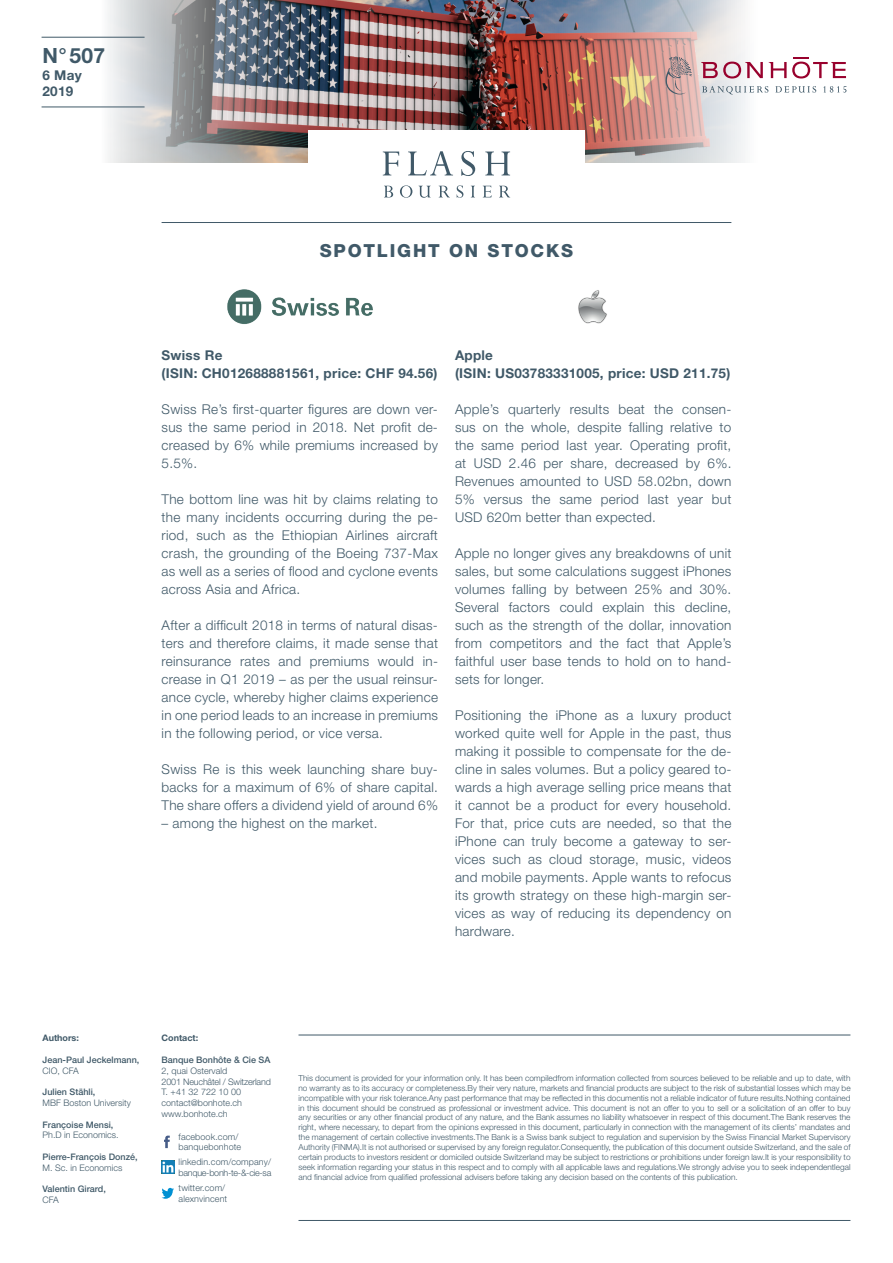
<style>
.page{position:relative;width:893px;height:1263px;background:#fff}
.page>*{position:absolute;margin:0;border:0;box-sizing:border-box;transform-origin:0 0}
.t1{font:700 21px "Helvetica Neue LT Std";color:#405968}
.t2{font:800 18px "Helvetica Neue LT Std";letter-spacing:.1em;color:#405968}
.t3{font:300 13.5px/18px "Helvetica Neue LT Std";letter-spacing:.02em;color:#405968;text-align:justify}
.t4{font:700 13.5px/18px "Helvetica Neue LT Std";letter-spacing:.02em;color:#405968}
.t5{font:300 9px/10.8px "Helvetica Neue LT Std";color:#405968}
.t6{font:500 9px "Helvetica Neue LT Std";color:#405968}
.t7{font:700 9px "Helvetica Neue LT Std";color:#405968}
.t8{font:300 8.25px/9.9px "Helvetica Neue LT Std";color:#405968;text-align:justify}
</style>
<div class="page">
<hr style="left:298px;top:1035px;width:552px;height:1px;background:#405968">
<hr style="left:298px;top:1220px;width:552px;height:1px;background:#405968">
<hr style="left:162px;top:222px;width:569px;height:1px;background:#405968">
<svg style="left:164px;top:1135px;width:6px;height:13px"></svg>
<svg style="left:162px;top:1188px;width:12px;height:11px"></svg>
<svg style="left:161px;top:1161px;width:13px;height:13px"></svg>
<img style="left:227px;top:289px;width:146px;height:35px">
<img style="left:578px;top:290px;width:29px;height:34px">
<svg style="left:63px;top:0;width:280px;height:163px"></svg>
<hr style="left:42px;top:107px;width:103px;height:1px;background:#405968">
<hr style="left:42px;top:37px;width:103px;height:1px;background:#405968">
<div style="left:308px;top:131px;width:277px;height:36px;background:#fff"></div>
<svg style="left:383px;top:166px;width:16px;height:9px"></svg>
<svg style="left:408px;top:166px;width:45px;height:9px"></svg>
<svg style="left:461px;top:166px;width:14px;height:10px"></svg>
<svg style="left:485px;top:166px;width:25px;height:9px"></svg>
<svg style="left:384px;top:186px;width:9px;height:11px"></svg>
<svg style="left:400px;top:185px;width:12px;height:13px"></svg>
<svg style="left:419px;top:186px;width:12px;height:12px"></svg>
<svg style="left:439px;top:186px;width:10px;height:11px"></svg>
<svg style="left:457px;top:185px;width:6px;height:13px"></svg>
<svg style="left:471px;top:186px;width:4px;height:11px"></svg>
<svg style="left:483px;top:186px;width:9px;height:11px"></svg>
<svg style="left:499px;top:186px;width:11px;height:11px"></svg>
<img style="left:359px;top:0;width:458px;height:166px">
<svg style="left:662px;top:57px;width:30px;height:39px"></svg>
<svg style="left:701px;top:58px;width:145px;height:21px"></svg>
<svg style="left:702px;top:86px;width:66px;height:8px"></svg>
<svg style="left:775px;top:86px;width:41px;height:7px"></svg>
<svg style="left:823px;top:86px;width:23px;height:7px"></svg>
<h1 class="t1" style="left:43px;top:43px;width:64px">N°507</h1>
<p class="t4" style="left:43px;top:66px;width:41px;line-height:16.2px">6 May<br>2019</p>
<h2 class="t2" style="left:320px;top:240px;width:255px">SPOTLIGHT ON STOCKS</h2>
<p class="t4" style="left:162px;top:346px;width:277px">Swiss Re<br>(ISIN: CH012688881561, price: CHF 94.56)</p>
<p class="t3" style="left:162px;top:400px;width:278px">Swiss Re’s first-quarter figures are down ver&shy;sus the same period in 2018. Net profit de&shy;creased by 6% while premiums increased by 5.5%.</p>
<p class="t3" style="left:162px;top:490px;width:278px">The bottom line was hit by claims relating to the many incidents occurring during the pe&shy;riod, such as the Ethiopian Airlines aircraft crash, the grounding of the Boeing 737-Max as well as a series of flood and cyclone events across Asia and Africa.</p>
<p class="t3" style="left:162px;top:616px;width:278px">After a difficult 2018 in terms of natural disas&shy;ters and therefore claims, it made sense that reinsurance rates and premiums would in&shy;crease in Q1 2019 – as per the usual reinsur&shy;ance cycle, whereby higher claims experience in one period leads to an increase in premiums in the following period, or vice versa.</p>
<p class="t3" style="left:162px;top:760px;width:278px">Swiss Re is this week launching share buy&shy;backs for a maximum of 6% of share capital.<br>The share offers a dividend yield of around 6%</p>
<p class="t3" style="left:162px;top:814px;width:217px">– among the highest on the market.</p>
<p class="t4" style="left:455px;top:346px;width:277px">Apple<br>(ISIN: US03783331005, price: USD 211.75)</p>
<p class="t3" style="left:455px;top:400px;width:278px">Apple’s quarterly results beat the consen&shy;sus on the whole, despite falling relative to the same period last year. Operating profit, at USD 2.46 per share, decreased by 6%.<br>Revenues amounted to USD 58.02bn, down 5% versus the same period last year but USD 620m better than expected.</p>
<p class="t3" style="left:455px;top:544px;width:278px">Apple no longer gives any breakdowns of unit sales, but some calculations suggest iPhones volumes falling by between 25% and 30%.<br>Several factors could explain this decline, such as the strength of the dollar, innovation from competitors and the fact that Apple’s faithful user base tends to hold on to hand&shy;sets for longer.</p>
<p class="t3" style="left:455px;top:706px;width:278px">Positioning the iPhone as a luxury product worked quite well for Apple in the past, thus making it possible to compensate for the de&shy;cline in sales volumes. But a policy geared to&shy;wards a high average selling price means that it cannot be a product for every household.<br>For that, price cuts are needed, so that the iPhone can truly become a gateway to ser&shy;vices such as cloud storage, music, videos and mobile payments. Apple wants to refocus its growth strategy on these high-margin ser&shy;vices as way of reducing its dependency on hardware.</p>
<p class="t7" style="left:43px;top:1033px;width:38px">Authors:</p>
<p class="t6" style="left:43px;top:1054px;width:98px">Jean-Paul Jeckelmann,</p>
<p class="t5" style="left:43px;top:1065px;width:38px">CIO, CFA</p>
<p class="t6" style="left:43px;top:1087px;width:54px">Julien Stähli,</p>
<p class="t5" style="left:43px;top:1097px;width:90px">MBF Boston University</p>
<p class="t6" style="left:43px;top:1119px;width:72px">Françoise Mensi,</p>
<p class="t5" style="left:43px;top:1129px;width:78px">Ph.D in Economics.</p>
<p class="t6" style="left:43px;top:1151px;width:97px">Pierre-François Donzé,</p>
<p class="t5" style="left:43px;top:1162px;width:81px">M. Sc. in Economics</p>
<p class="t6" style="left:43px;top:1183px;width:65px">Valentin Girard,</p>
<p class="t5" style="left:43px;top:1194px;width:18px">CFA</p>
<p class="t7" style="left:162px;top:1033px;width:38px">Contact:</p>
<p class="t6" style="left:162px;top:1054px;width:110px">Banque Bonhôte &amp; Cie SA</p>
<p class="t5" style="left:162px;top:1065px;width:111px">2, quai Ostervald<br>2001 Neuchâtel / Switzerland<br>T. +41 32 722 10 00 contact@bonhote.ch www.bonhote.ch</p>
<p class="t5" style="left:179px;top:1131px;width:64px">facebook.com/ banquebonhote</p>
<p class="t5" style="left:179px;top:1157px;width:94px">linkedin.com/company/ banque-bonh-te-&amp;-cie-sa</p>
<p class="t5" style="left:179px;top:1182px;width:50px">twitter.com/ alexnvincent</p>
<p class="t8" style="left:298px;top:1073px;width:554px">This document is provided for your information only. It has been compiledfrom information collected from sources believed to be reliable and up to date, with no warranty as to its accuracy or completeness.By their very nature, markets and financial products are subject to the risk of substantial losses which may be incompatible with your risk tolerance.Any past performance that may be reflected in this documentis not a reliable indicator of future results.Nothing contained in this document should be construed as professional or investment advice. This document is not an offer to you to sell or a solicitation of an offer to buy any securities or any other financial product of any nature, and the Bank assumes no liability whatsoever in respect of this document.The Bank reserves the right, where necessary, to depart from the opinions expressed in this document, particularly in connection with the management of its clients’ mandates and the management of certain collective investments.The Bank is a Swiss bank subject to regulation and supervision by the Swiss Financial Market Supervisory Authority (FINMA).It is not authorised or supervised by any foreign regulator.Consequently, the publication of this document outside Switzerland, and the sale of certain products to investors resident or domiciled outside Switzerland may be subject to restrictions or prohibitions under foreign law.It is your responsibility to seek information regarding your status in this respect and to comply with all applicable laws and regulations.We strongly advise you to seek independentlegal and financial advice from qualified professional advisers before taking any decision based on the contents of this publication.</p>
</div>
